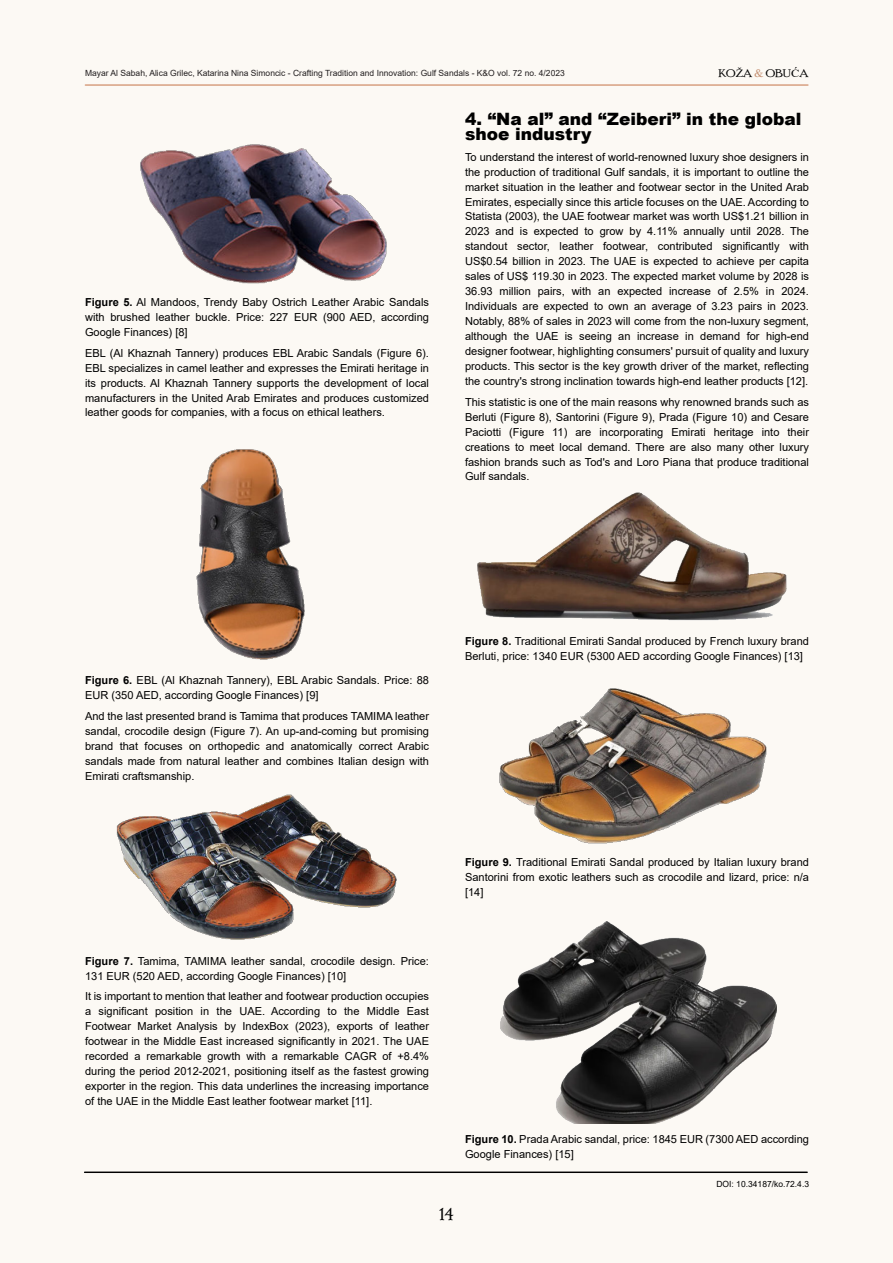
<style>
.page{position:relative;width:893px;height:1263px;background:#fcf9f4}
.page>*{position:absolute;margin:0;border:0;box-sizing:border-box;transform-origin:0 0}
.t1{font:900 16.95px/15px "Arial";color:#000}
.t2{font:16.95px "Poor Richard";color:#000}
.t3{font:11.1px/15px "Arial";color:#000;text-align:justify}
.t4{font:11.1px "Poor Richard";color:#000;scale:1.12 1}
.t5{font:8.55px "Arial";color:#231f20}
.t6{font:8.55px "Arial";color:#000}
.s1{font-family:"Times New Roman"}
.s2{font-family:"Javanese Text";color:#c38e70}
.s3{font-weight:700}
</style>
<div class="page">
<hr style="left:85px;top:84px;width:723px;height:2px;background:#d79e7e">
<hr style="left:85px;top:1171px;width:722px;height:2px;background:#000">
<img style="left:140px;top:144px;width:247px;height:140px">
<img style="left:196px;top:449px;width:109px;height:211px">
<img style="left:116px;top:794px;width:281px;height:146px">
<img style="left:477px;top:492px;width:310px;height:129px">
<img style="left:499px;top:688px;width:268px;height:156px">
<img style="left:500px;top:921px;width:277px;height:203px">
<p class="t5" style="left:85px;top:68px;width:481px">Mayar Al Sabah, Alica Grilec, Katarina Nina Simoncic - Crafting Tradition and Innovation: Gulf Sandals - K&amp;O vol. 72 no. 4/2023</p>
<p class="t4" style="left:718px;top:67px;width:82px">KO<span class="s1">Ž</span>A <span class="s2">&amp;</span> OBU<span class="s1">Ć</span>A</p>
<p class="t3" style="left:85px;top:295px;width:345px"><span class="s3">Figure 5.</span> Al Mandoos, Trendy Baby Ostrich Leather Arabic Sandals with brushed leather buckle. Price: 227 EUR (900 AED, according Google Finances) [8]</p>
<p class="t3" style="left:85px;top:345px;width:345px">EBL (Al Khaznah Tannery) produces EBL Arabic Sandals (Figure 6).<br>EBL specializes in camel leather and expresses the Emirati heritage in its products. Al Khaznah Tannery supports the development of local manufacturers in the United Arab Emirates and produces customized leather goods for companies, with a focus on ethical leathers.</p>
<h1 class="t1" style="left:465px;top:111px;width:338px">4. “Na al” and “Zeiberi” in the global shoe industry</h1>
<p class="t3" style="left:465px;top:149px;width:345px">To understand the interest of world-renowned luxury shoe designers in the production of traditional Gulf sandals, it is important to outline the market situation in the leather and footwear sector in the United Arab Emirates, especially since this article focuses on the UAE. According to Statista (2003), the UAE footwear market was worth US$1.21 billion in 2023 and is expected to grow by 4.11% annually until 2028. The standout sector, leather footwear, contributed significantly with US$0.54 billion in 2023. The UAE is expected to achieve per capita sales of US$ 119.30 in 2023. The expected market volume by 2028 is 36.93 million pairs, with an expected increase of 2.5% in 2024.<br>Individuals are expected to own an average of 3.23 pairs in 2023.<br>Notably, 88% of sales in 2023 will come from the non-luxury segment, although the UAE is seeing an increase in demand for high-end designer footwear, highlighting consumers' pursuit of quality and luxury products. This sector is the key growth driver of the market, reflecting the country's strong inclination towards high-end leather products [12].</p>
<p class="t3" style="left:465px;top:394px;width:345px">This statistic is one of the main reasons why renowned brands such as Berluti (Figure 8), Santorini (Figure 9), Prada (Figure 10) and Cesare Paciotti (Figure 11) are incorporating Emirati heritage into their creations to meet local demand. There are also many other luxury fashion brands such as Tod's and Loro Piana that produce traditional Gulf sandals.</p>
<p class="t3" style="left:85px;top:673px;width:345px"><span class="s3">Figure 6.</span> EBL (Al Khaznah Tannery), EBL Arabic Sandals. Price: 88<br>EUR (350 AED, according Google Finances) [9]</p>
<p class="t3" style="left:85px;top:708px;width:345px">And the last presented brand is Tamima that produces TAMIMA leather sandal, crocodile design (Figure 7). An up-and-coming but promising brand that focuses on orthopedic and anatomically correct Arabic sandals made from natural leather and combines Italian design with Emirati craftsmanship.</p>
<p class="t3" style="left:465px;top:634px;width:345px"><span class="s3">Figure 8.</span> Traditional Emirati Sandal produced by French luxury brand<br>Berluti, price: 1340 EUR (5300 AED according Google Finances) [13]</p>
<p class="t3" style="left:465px;top:855px;width:345px"><span class="s3">Figure 9.</span> Traditional Emirati Sandal produced by Italian luxury brand Santorini from exotic leathers such as crocodile and lizard, price: n/a [14]</p>
<p class="t3" style="left:85px;top:953px;width:345px"><span class="s3">Figure 7.</span> Tamima, TAMIMA leather sandal, crocodile design. Price:<br>131 EUR (520 AED, according Google Finances) [10]</p>
<p class="t3" style="left:85px;top:989px;width:345px">It is important to mention that leather and footwear production occupies a significant position in the UAE. According to the Middle East Footwear Market Analysis by IndexBox (2023), exports of leather footwear in the Middle East increased significantly in 2021. The UAE recorded a remarkable growth with a remarkable CAGR of +8.4% during the period 2012-2021, positioning itself as the fastest growing exporter in the region. This data underlines the increasing importance of the UAE in the Middle East leather footwear market [11].</p>
<h1 class="t2" style="left:439px;top:1204px;width:16px">14</h1>
<p class="t3" style="left:465px;top:1131px;width:345px"><span class="s3">Figure 10.</span> Prada Arabic sandal, price: 1845 EUR (7300 AED according<br>Google Finances) [15]</p>
<p class="t6" style="left:716px;top:1178px;width:94px">DOI: 10.34187/ko.72.4.3</p>
</div>
